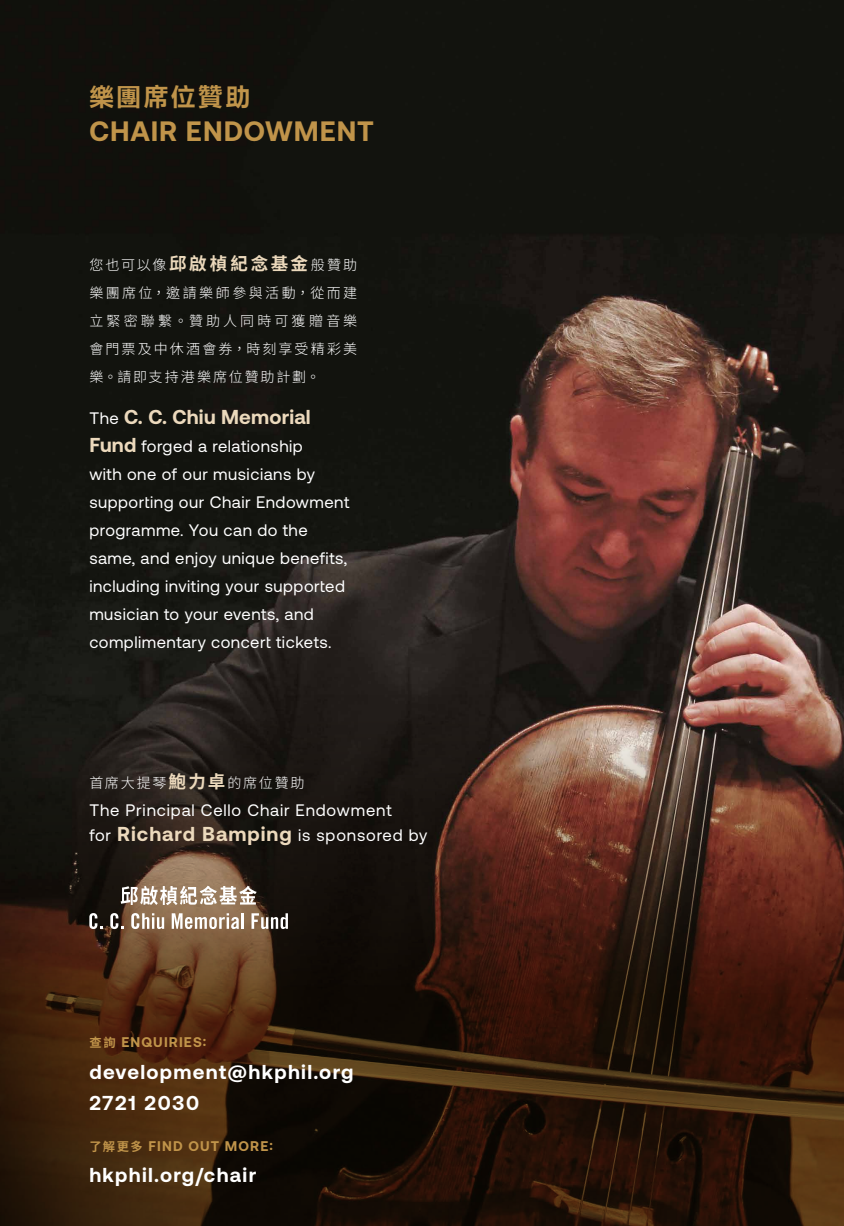
<style>
.page{position:relative;width:844px;height:1226px;background:#fff}
.page>*{position:absolute;margin:0;border:0;box-sizing:border-box;transform-origin:0 0}
.t1{font:700 28px "Aeonik";letter-spacing:.03em;color:#c0944a}
.t2{font:700 24.5px "Aktiv Hei Hant";letter-spacing:.11em;color:#c0944a}
.t3{font:700 20.12px/31.5px "Aeonik";letter-spacing:.065em;color:#fff}
.t4{font:700 20.12px "Aeonik";letter-spacing:.01em;color:#ecd9bc}
.t5{font:16.62px/28px "Aeonik";letter-spacing:.03em;color:#fff}
.t6{font:16.62px/24.5px "Aeonik";letter-spacing:.05em;color:#fff}
.t7{font:300 14px/28px "Noto Sans HK";letter-spacing:.155em;color:#fff;text-align:justify}
.t8{font:700 14px "Aeonik";letter-spacing:.08em;color:#c0944a}
.t9{font:300 14px "Noto Sans HK";letter-spacing:.12em;color:#fff}
.s1{font-weight:700;font-size:17.5px;color:#ecd9bc}
.s2{font-weight:400;font-size:16.62px;color:#fff}
.s3{font-weight:700;font-size:20.12px;color:#ecd9bc}
.s4{font-family:"Noto Sans HK";font-size:12.25px}
</style>
<div class="page">
<img style="left:0;top:0;width:843px;height:694px">
<svg style="left:0;top:694px;width:843px;height:531px;background:#382114"></svg>
<svg style="left:121px;top:885px;width:136px;height:20px"></svg>
<svg style="left:89px;top:913px;width:14px;height:15px"></svg>
<svg style="left:110px;top:913px;width:14px;height:15px"></svg>
<svg style="left:131px;top:913px;width:33px;height:15px"></svg>
<svg style="left:172px;top:913px;width:67px;height:15px"></svg>
<hr style="left:241px;top:913px;width:3px;height:15px;background:#fff">
<svg style="left:251px;top:913px;width:37px;height:15px"></svg>
<h2 class="t2" style="left:89px;top:82px;width:162px">樂團席位贊助</h2>
<h1 class="t1" style="left:89px;top:116px;width:286px">CHAIR ENDOWMENT</h1>
<p class="t7" style="left:89px;top:251px;width:269px">您也可以像<span class="s1">邱啟楨紀念基金</span>般贊助樂團席位，邀請樂師參與活動，從而建立緊密聯繫。贊助人同時可獲贈音樂會門票及中休酒會券，時刻享受精彩美樂。請即支持港樂席位贊助計劃。</p>
<p class="t4" style="left:89px;top:405px;width:223px"><span class="s2">The</span> C. C. Chiu Memorial</p>
<p class="t5" style="left:89px;top:432px;width:261px"><span class="s3">Fund</span> forged a relationship<br>with one of our musicians by supporting our Chair Endowment programme. You can do the same, and enjoy unique benefits, including inviting your supported musician to your events, and complimentary concert tickets.</p>
<p class="t9" style="left:89px;top:775px;width:216px">首席大提琴<span class="s1">鮑力卓</span>的席位贊助</p>
<p class="t6" style="left:89px;top:798px;width:339px">The Principal Cello Chair Endowment<br>for <span class="s3">Richard Bamping</span> is sponsored by</p>
<p class="t8" style="left:89px;top:1034px;width:118px"><span class="s4">查詢</span> ENQUIRIES:</p>
<p class="t3" style="left:89px;top:1055px;width:265px">development@hkphil.org<br>2721 2030</p>
<p class="t8" style="left:89px;top:1137px;width:185px"><span class="s4">了解更多</span> FIND OUT MORE:</p>
<p class="t3" style="left:89px;top:1158px;width:168px">hkphil.org/chair</p>
</div>
